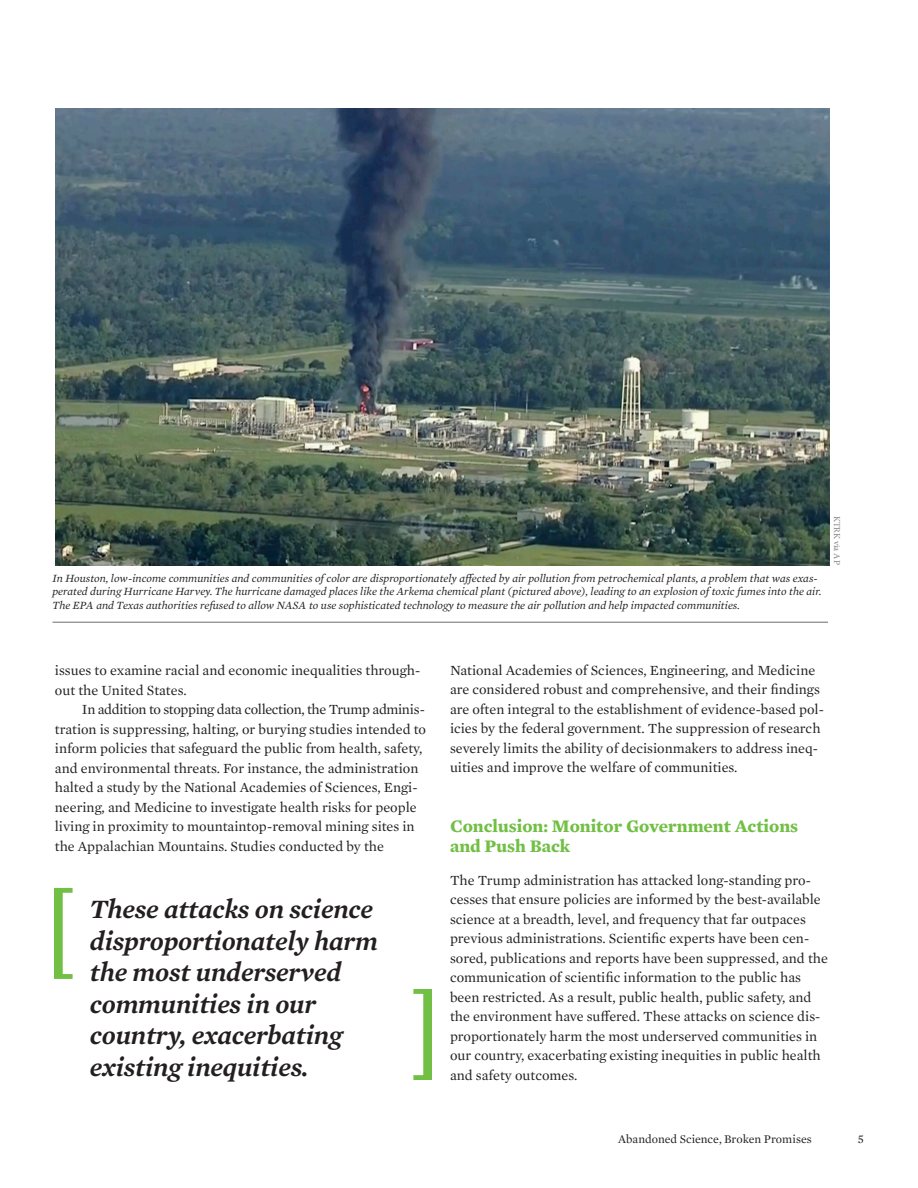
<style>
.page{position:relative;width:918px;height:1188px;background:#fff}
.page>*{position:absolute;margin:0;border:0;box-sizing:border-box;transform-origin:0 0}
.Pull_quote_text{font:italic 600 27px/31.5px "Mercury Text G1";letter-spacing:-.01em;color:#231f20}
.First-level_subhead{font:700 18px/20.2px "Mercury Text G1";color:#71bf44}
.Body_text__last_sect{font:14.25px/19.5px "Mercury Text G1";color:#231f20}
.Body_Text__first_par{font:14.25px/19.5px "Mercury Text G1";color:#231f20}
.Body_Text__w__indent{font:14.25px/19.5px "Mercury Text G1";color:#231f20}
.t1{font:12px "Mercury Text G1";letter-spacing:-.005em;color:#231f20}
.Photo_caption_text_w{font:italic 11.25px/13.5px "Mercury Text G1";color:#231f20}
.Photo_credit{font:9px "Minion Pro";color:#808285}
</style>
<div class="page">
<svg style="left:54px;top:887px;width:19px;height:92px"></svg>
<svg style="left:413px;top:989px;width:19px;height:91px"></svg>
<img style="left:56px;top:108px;width:773px;height:457px">
<hr style="left:52px;top:622px;width:776px;height:1px;background:#6c6d70">
<p class="Photo_caption_text_w" style="left:52px;top:570px;width:770px">In Houston, low-income communities and communities of color are disproportionately affected by air pollution from petrochemical plants, a problem that was exas&shy;perated during Hurricane Harvey. The hurricane damaged places like the Arkema chemical plant (pictured above), leading to an explosion of toxic fumes into the air.<br>The EPA and Texas authorities refused to allow NASA to use sophisticated technology to measure the air pollution and help impacted communities.</p>
<p class="Photo_credit" style="left:843px;top:516px;width:51px;rotate:90deg">KTRK via AP</p>
<p class="Body_Text__w__indent" style="left:55px;top:660px;width:367px">issues to examine racial and economic inequalities through&shy;out the United States.</p>
<p class="Body_text__last_sect" style="left:55px;top:699px;width:373px;text-indent:27px">In addition to stopping data collection, the Trump adminis&shy;tration is suppressing, halting, or burying studies intended to inform policies that safeguard the public from health, safety, and environmental threats. For instance, the administration halted a study by the National Academies of Sciences, Engi&shy;neering, and Medicine to investigate health risks for people living in proximity to mountaintop-removal mining sites in the Appalachian Mountains. Studies conducted by the</p>
<p class="Pull_quote_text" style="left:90px;top:892px;width:290px">These attacks on science disproportionately harm the most underserved communities in our country, exacerbating existing inequities.</p>
<p class="Body_text__last_sect" style="left:450px;top:660px;width:375px">National Academies of Sciences, Engineering, and Medicine are considered robust and comprehensive, and their findings are often integral to the establishment of evidence-based pol&shy;icies by the federal government. The suppression of research severely limits the ability of decisionmakers to address ineq&shy;uities and improve the welfare of communities.</p>
<p class="First-level_subhead" style="left:450px;top:815px;width:350px">Conclusion: Monitor Government Actions and Push Back</p>
<p class="Body_Text__first_par" style="left:450px;top:870px;width:379px">The Trump administration has attacked long-standing pro&shy;cesses that ensure policies are informed by the best-available science at a breadth, level, and frequency that far outpaces previous administrations. Scientific experts have been cen&shy;sored, publications and reports have been suppressed, and the communication of scientific information to the public has been restricted. As a result, public health, public safety, and the environment have suffered. These attacks on science dis&shy;proportionately harm the most underserved communities in our country, exacerbating existing inequities in public health and safety outcomes.</p>
<p class="t1" style="left:618px;top:1130px;width:195px">Abandoned Science, Broken Promises</p>
<p class="t1" style="left:858px;top:1130px;width:8px">5</p>
</div>
